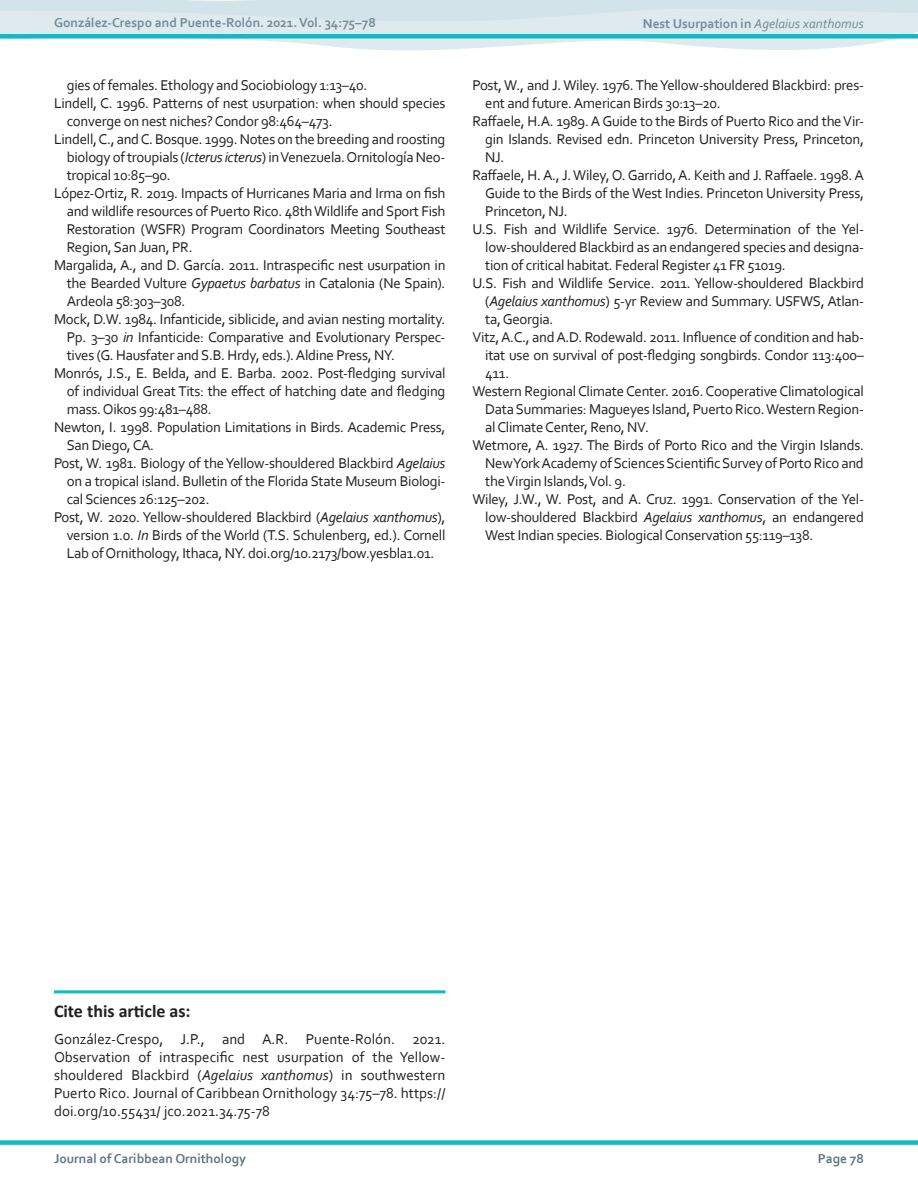
<style>
.page{position:relative;width:918px;height:1188px;background:#fff}
.page>*{position:absolute;margin:0;border:0;box-sizing:border-box;transform-origin:0 0}
.cite_article_heading{font:700 18px "Calibri";color:#231f20}
.Cite_this_article__P{font:15px/18px "Corbel";color:#231f20;text-align:justify}
.Citation__P{font:14.85px/18px "Corbel";letter-spacing:-.02em;color:#231f20;text-align:justify}
.t1{font:700 13.5px "Corbel";color:#758b95}
.t2{font:700 13.5px "Corbel";color:#5f7682}
.t3{font:italic 13.5px "Corbel";color:#758b95}
.s1{font-weight:700;font-style:normal}
.s2{font-style:italic}
</style>
<div class="page">
<svg style="left:0;top:0;width:918px;height:51px;fill:#deeaee"></svg>
<div style="left:0;top:1140px;width:918px;height:5px;background:#16b7c3"></div>
<hr style="left:54px;top:990px;width:392px;height:3px;background:#16b7c3">
<div style="left:0;top:34px;width:918px;height:5px;background:#16b7c3"></div>
<p class="t1" style="left:54px;top:15px;width:323px">González-Crespo and Puente-Rolón. 2021. Vol. 34:75–78</p>
<p class="t3" style="left:643px;top:15px;width:222px"><span class="s1">Nest Usurpation in</span> Agelaius xanthomus</p>
<p class="Citation__P" style="left:67px;top:76px;width:302px">gies of females. Ethology and Sociobiology 1:13–40.</p>
<p class="Citation__P" style="left:67px;top:94px;width:380px;text-indent:-13px">Lindell, C. 1996. Patterns of nest usurpation: when should species converge on nest niches? Condor 98:464–473.</p>
<p class="Citation__P" style="left:67px;top:130px;width:380px;text-indent:-13px">Lindell, C., and C. Bosque. 1999. Notes on the breeding and roosting biology of troupials (<span class="s2">Icterus icterus</span>) in Venezuela. Ornitología Neo&shy;tropical 10:85–90.</p>
<p class="Citation__P" style="left:67px;top:184px;width:380px;text-indent:-13px">López-Ortiz, R. 2019. Impacts of Hurricanes Maria and Irma on fish and wildlife resources of Puerto Rico. 48th Wildlife and Sport Fish Restoration (WSFR) Program Coordinators Meeting Southeast Region, San Juan, PR.</p>
<p class="Citation__P" style="left:67px;top:256px;width:380px;text-indent:-13px">Margalida, A., and D. García. 2011. Intraspecific nest usurpation in the Bearded Vulture <span class="s2">Gypaetus barbatus</span> in Catalonia (Ne Spain).<br>Ardeola 58:303–308.</p>
<p class="Citation__P" style="left:67px;top:310px;width:380px;text-indent:-13px">Mock, D.W. 1984. Infanticide, siblicide, and avian nesting mortality.<br>Pp. 3–30 <span class="s2">in</span> Infanticide: Comparative and Evolutionary Perspec&shy;tives (G. Hausfater and S.B. Hrdy, eds.). Aldine Press, NY.</p>
<p class="Citation__P" style="left:67px;top:364px;width:380px;text-indent:-13px">Monrós, J.S., E. Belda, and E. Barba. 2002. Post-fledging survival of individual Great Tits: the effect of hatching date and fledging mass. Oikos 99:481–488.</p>
<p class="Citation__P" style="left:67px;top:418px;width:380px;text-indent:-13px">Newton, I. 1998. Population Limitations in Birds. Academic Press,<br>San Diego, CA.</p>
<p class="Citation__P" style="left:67px;top:454px;width:380px;text-indent:-13px">Post, W. 1981. Biology of the Yellow-shouldered Blackbird <span class="s2">Agelaius </span>on a tropical island. Bulletin of the Florida State Museum Biologi&shy;cal Sciences 26:125–202.</p>
<p class="Citation__P" style="left:67px;top:508px;width:380px;text-indent:-13px">Post, W. 2020. Yellow-shouldered Blackbird (<span class="s2">Agelaius xanthomus</span>), version 1.0. <span class="s2">In</span> Birds of the World (T.S. Schulenberg, ed.). Cornell Lab of Ornithology, Ithaca, NY. doi.org/10.2173/bow.yesbla1.01.</p>
<p class="Citation__P" style="left:485px;top:76px;width:380px;text-indent:-13px">Post, W., and J. Wiley. 1976. The Yellow-shouldered Blackbird: pres&shy;ent and future. American Birds 30:13–20.</p>
<p class="Citation__P" style="left:485px;top:112px;width:380px;text-indent:-13px">Raffaele, H.A. 1989. A Guide to the Birds of Puerto Rico and the Vir&shy;gin Islands. Revised edn. Princeton University Press, Princeton, NJ.</p>
<p class="Citation__P" style="left:485px;top:166px;width:380px;text-indent:-13px">Raffaele, H. A., J. Wiley, O. Garrido, A. Keith and J. Raffaele. 1998. A Guide to the Birds of the West Indies. Princeton University Press, Princeton, NJ.</p>
<p class="Citation__P" style="left:485px;top:220px;width:380px;text-indent:-13px">U.S. Fish and Wildlife Service. 1976. Determination of the Yel&shy;low-shouldered Blackbird as an endangered species and designa&shy;tion of critical habitat. Federal Register 41 FR 51019.</p>
<p class="Citation__P" style="left:485px;top:274px;width:380px;text-indent:-13px">U.S. Fish and Wildlife Service. 2011. Yellow-shouldered Blackbird (<span class="s2">Agelaius xanthomus</span>) 5-yr Review and Summary. USFWS, Atlan&shy;ta, Georgia.</p>
<p class="Citation__P" style="left:485px;top:328px;width:380px;text-indent:-13px">Vitz, A.C., and A.D. Rodewald. 2011. Influence of condition and hab&shy;itat use on survival of post-fledging songbirds. Condor 113:400– 411.</p>
<p class="Citation__P" style="left:485px;top:382px;width:380px;text-indent:-13px">Western Regional Climate Center. 2016. Cooperative Climatological Data Summaries: Magueyes Island, Puerto Rico. Western Region&shy;al Climate Center, Reno, NV.</p>
<p class="Citation__P" style="left:485px;top:436px;width:380px;text-indent:-13px">Wetmore, A. 1927. The Birds of Porto Rico and the Virgin Islands.<br>New York Academy of Sciences Scientific Survey of Porto Rico and the Virgin Islands, Vol. 9.</p>
<p class="Citation__P" style="left:485px;top:490px;width:380px;text-indent:-13px">Wiley, J.W., W. Post, and A. Cruz. 1991. Conservation of the Yel&shy;low-shouldered Blackbird <span class="s2">Agelaius xanthomus</span>, an endangered West Indian species. Biological Conservation 55:119–138.</p>
<h6 class="cite_article_heading" style="left:54px;top:998px;width:138px">Cite this article as:</h6>
<p class="Cite_this_article__P" style="left:54px;top:1030px;width:393px">González-Crespo, J.P., and A.R. Puente-Rolón. 2021.<br>Observation of intraspecific nest usurpation of the Yellow&shy;shouldered Blackbird (<span class="s2">Agelaius xanthomus</span>) in southwestern Puerto Rico. Journal of Caribbean Ornithology 34:75–78. https:// doi.org/10.55431/ jco.2021.34.75-78</p>
<p class="t2" style="left:54px;top:1150px;width:194px">Journal of Caribbean Ornithology</p>
<p class="t2" style="left:818px;top:1150px;width:48px">Page 78</p>
</div>
